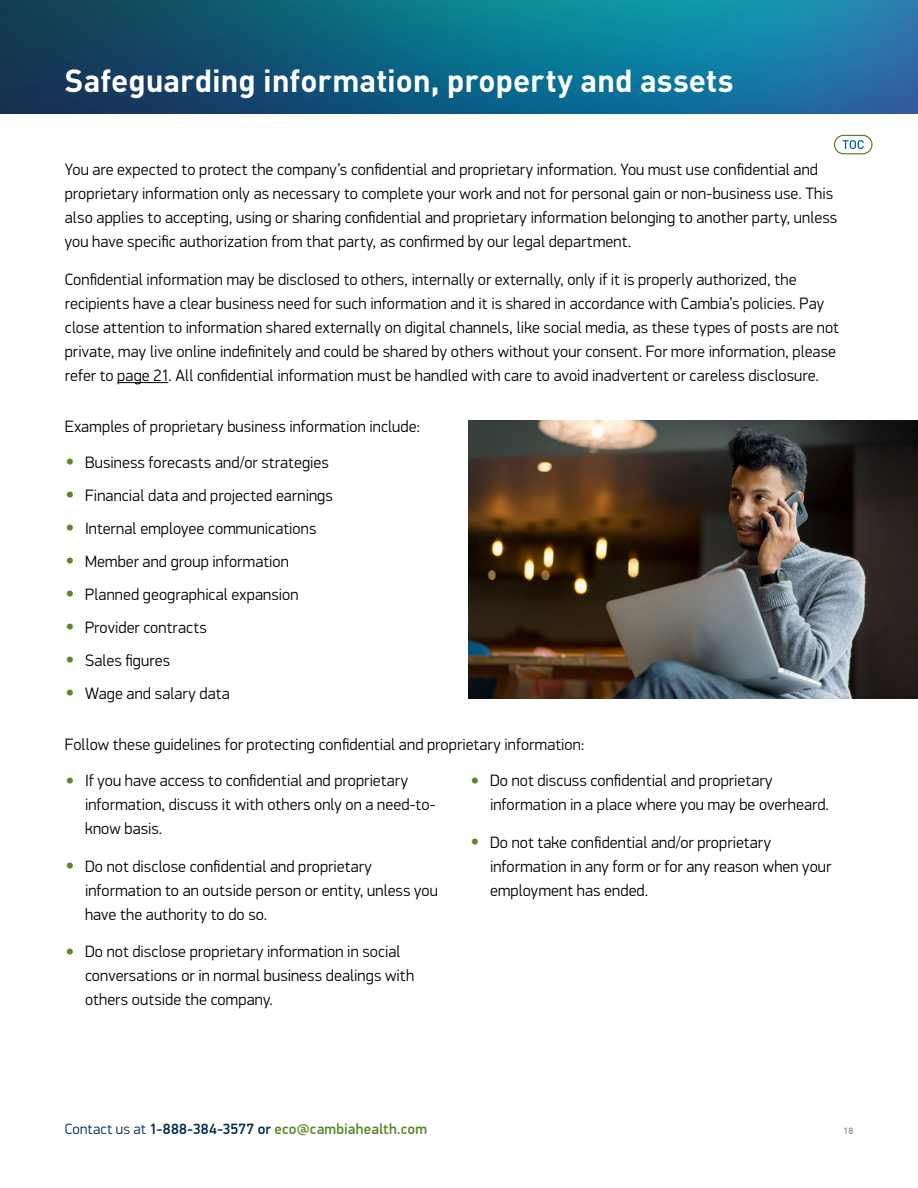
<style>
.page{position:relative;width:918px;height:1188px;background:#fff}
.page>*{position:absolute;margin:0;border:0;box-sizing:border-box;transform-origin:0 0}
.t1{font:700 31.5px "DIN Pro";letter-spacing:-.005em;color:#fff}
.t2{font:300 16.5px/24px "PF Din Display Pro";letter-spacing:.005em;color:#000}
.t3{font:500 15px "PF Din Display Pro";letter-spacing:.01em;color:#5c8727}
.t4{font:500 9px "DIN Pro";color:#808285}
.s1{font-size:27px;color:#5c8727}
.s2{font-weight:300;color:#00284e}
.s3{color:#00284e}
</style>
<div class="page">
<img style="left:0;top:0;width:918px;height:113px">
<hr style="left:117px;top:382px;width:51px;height:1px;background:#000">
<svg style="left:842px;top:140px;width:22px;height:9px"></svg>
<div style="left:834px;top:135px;width:39px;height:19px;border:1px solid #5c8727;border-radius:9px"></div>
<img style="left:469px;top:420px;width:449px;height:279px">
<h1 class="t1" style="left:65px;top:54px;width:670px">Safeguarding information, property and assets</h1>
<p class="t2" style="left:65px;top:158px;width:774px">You are expected to protect the company’s confidential and proprietary information. You must use confidential and proprietary information only as necessary to complete your work and not for personal gain or non-business use. This also applies to accepting, using or sharing confidential and proprietary information belonging to another party, unless you have specific authorization from that party, as confirmed by our legal department.</p>
<p class="t2" style="left:65px;top:268px;width:776px">Confidential information may be disclosed to others, internally or externally, only if it is properly authorized, the recipients have a clear business need for such information and it is shared in accordance with Cambia’s policies. Pay close attention to information shared externally on digital channels, like social media, as these types of posts are not private, may live online indefinitely and could be shared by others without your consent. For more information, please refer to page 21. All confidential information must be handled with care to avoid inadvertent or careless disclosure.</p>
<p class="t2" style="left:65px;top:415px;width:357px">Examples of proprietary business information include:</p>
<p class="t2" style="left:65px;top:450px;width:266px"><span class="s1">•</span> Business forecasts and/or strategies</p>
<p class="t2" style="left:65px;top:483px;width:270px"><span class="s1">•</span> Financial data and projected earnings</p>
<p class="t2" style="left:65px;top:516px;width:253px"><span class="s1">•</span> Internal employee communications</p>
<p class="t2" style="left:65px;top:549px;width:226px"><span class="s1">•</span> Member and group information</p>
<p class="t2" style="left:65px;top:582px;width:235px"><span class="s1">•</span> Planned geographical expansion</p>
<p class="t2" style="left:65px;top:615px;width:144px"><span class="s1">•</span> Provider contracts</p>
<p class="t2" style="left:65px;top:648px;width:107px"><span class="s1">•</span> Sales figures</p>
<p class="t2" style="left:65px;top:681px;width:167px"><span class="s1">•</span> Wage and salary data</p>
<p class="t2" style="left:65px;top:733px;width:521px">Follow these guidelines for protecting confidential and proprietary information:</p>
<p class="t2" style="left:85px;top:769px;width:352px;text-indent:-20px"><span class="s1">•</span> If you have access to confidential and proprietary information, discuss it with others only on a need-to&shy;know basis.</p>
<p class="t2" style="left:85px;top:854px;width:354px;text-indent:-20px"><span class="s1">•</span> Do not disclose confidential and proprietary information to an outside person or entity, unless you have the authority to do so.</p>
<p class="t2" style="left:85px;top:940px;width:331px;text-indent:-20px"><span class="s1">•</span> Do not disclose proprietary information in social conversations or in normal business dealings with others outside the company.</p>
<p class="t2" style="left:490px;top:769px;width:340px;text-indent:-20px"><span class="s1">•</span> Do not discuss confidential and proprietary information in a place where you may be overheard.</p>
<p class="t2" style="left:490px;top:830px;width:343px;text-indent:-20px"><span class="s1">•</span> Do not take confidential and/or proprietary information in any form or for any reason when your employment has ended.</p>
<p class="t3" style="left:65px;top:1120px;width:364px"><span class="s2">Contact us at</span> <span class="s3">1-888-384-3577 or</span> eco@cambiahealth.com</p>
<p class="t4" style="left:844px;top:1123px;width:11px">18</p>
</div>
